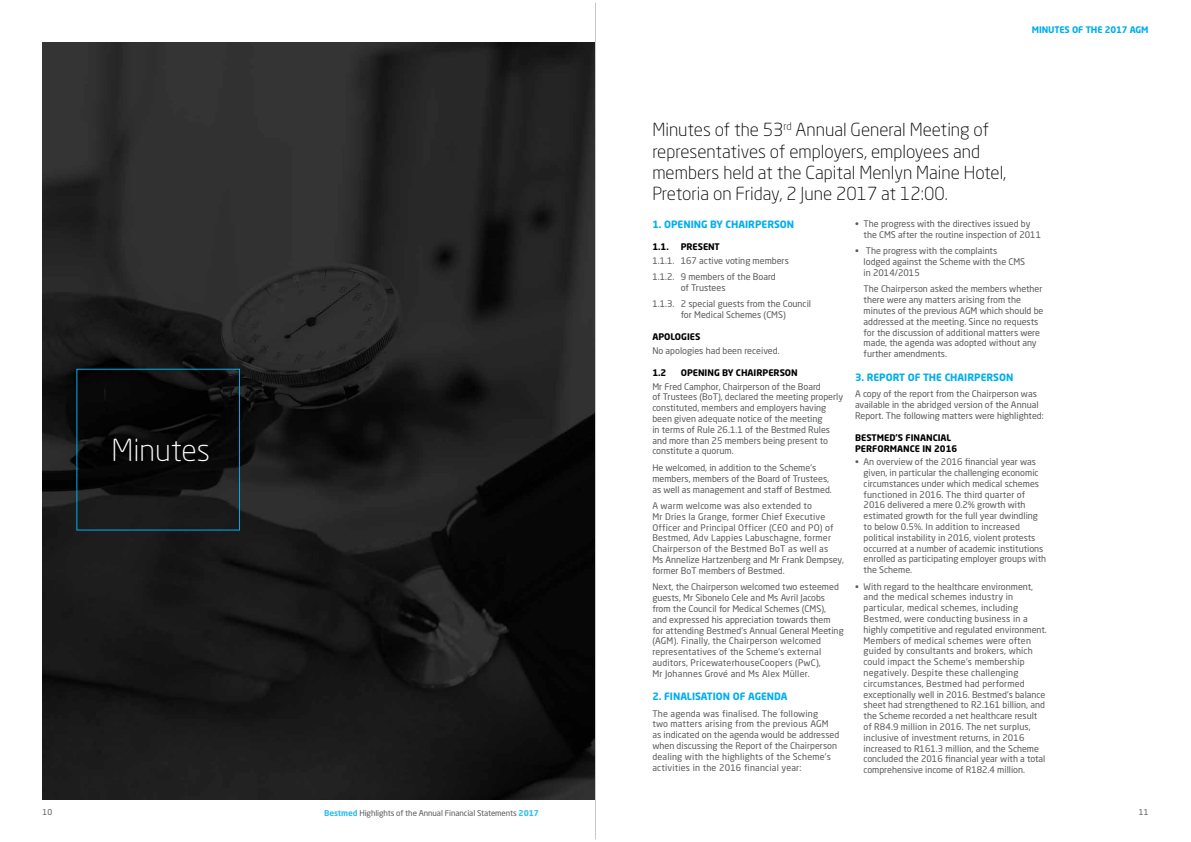
<style>
.page{position:relative;width:1191px;height:842px;background:#fff}
.page>*{position:absolute;margin:0;border:0;box-sizing:border-box;transform-origin:0 0}
.t1{font:300 30px "Neo Sans Std";color:#fff}
.t2{font:300 17.8px/21.4px "Neo Sans Std";color:#000}
.t3{font:700 10px "Neo Sans Std";color:#00aeef}
.t4{font:9px/10.8px "Neo Sans Std";color:#58595b}
.t5{font:9px/10.8px "Neo Sans Std";letter-spacing:.02em;color:#58595b}
.t6{font:700 9px/10.8px "Neo Sans Std";color:#000}
.t7{font:700 9px "Neo Sans Std";letter-spacing:-.01em;color:#00aeef}
.t8{font:8px "Neo Sans Std";letter-spacing:-.01em;color:#58595b}
.s1{font-weight:700;color:#33bef2}
</style>
<div class="page">
<img style="left:43px;top:42px;width:552px;height:757px">
<hr style="left:595px;top:3px;width:1px;height:836px;background:#c7c8ca">
<h1 class="t1" style="left:111px;top:432px;width:100px">Minutes</h1>
<p class="t7" style="left:1031px;top:24px;width:118px">MINUTES OF THE 2017 AGM</p>
<h2 class="t2" style="left:652px;top:119px;width:355px">Minutes of the 53<sup>rd</sup> Annual General Meeting of representatives of employers, employees and members held at the Capital Menlyn Maine Hotel, Pretoria on Friday, 2 June 2017 at 12:00.</h2>
<p class="t3" style="left:652px;top:218px;width:143px">1. OPENING BY CHAIRPERSON</p>
<p class="t6" style="left:652px;top:241px;width:18px">1.1.</p>
<p class="t6" style="left:680px;top:241px;width:41px">PRESENT</p>
<p class="t4" style="left:652px;top:252px;width:138px;line-height:16.5px">1.1.1. 167 active voting members<br>1.1.2. 9 members of the Board</p>
<p class="t4" style="left:652px;top:279px;width:160px;line-height:16.5px;text-indent:28px">of Trustees<br>1.1.3. 2 special guests from the Council</p>
<p class="t4" style="left:680px;top:309px;width:107px">for Medical Schemes (CMS)</p>
<p class="t6" style="left:652px;top:331px;width:49px">APOLOGIES</p>
<p class="t4" style="left:652px;top:345px;width:129px">No apologies had been received.</p>
<p class="t6" style="left:652px;top:367px;width:16px">1.2</p>
<p class="t6" style="left:680px;top:367px;width:119px">OPENING BY CHAIRPERSON</p>
<p class="t4" style="left:652px;top:381px;width:192px">Mr Fred Camphor, Chairperson of the Board<br>of Trustees (BoT), declared the meeting properly constituted, members and employers having been given adequate notice of the meeting<br>in terms of Rule 26.1.1 of the Bestmed Rules and more than 25 members being present to constitute a quorum.</p>
<p class="t4" style="left:652px;top:462px;width:181px">He welcomed, in addition to the Scheme’s members, members of the Board of Trustees, as well as management and staff of Bestmed.</p>
<p class="t5" style="left:652px;top:500px;width:193px">A warm welcome was also extended to<br>Mr Dries la Grange, former Chief Executive Officer and Principal Officer (CEO and PO) of Bestmed, Adv Lappies Labuschagne, former Chairperson of the Bestmed BoT as well as<br>Ms Annelize Hartzenberg and Mr Frank Dempsey, former BoT members of Bestmed.</p>
<p class="t4" style="left:652px;top:581px;width:193px">Next, the Chairperson welcomed two esteemed guests, Mr Sibonelo Cele and Ms Avril Jacobs from the Council for Medical Schemes (CMS),<br>and expressed his appreciation towards them for attending Bestmed’s Annual General Meeting (AGM). Finally, the Chairperson welcomed representatives of the Scheme’s external auditors, PricewaterhouseCoopers (PwC),<br>Mr Johannes Grové and Ms Alex Müller.</p>
<p class="t3" style="left:652px;top:690px;width:137px">2. FINALISATION OF AGENDA</p>
<p class="t5" style="left:652px;top:708px;width:188px">The agenda was finalised. The following<br>two matters arising from the previous AGM as indicated on the agenda would be addressed when discussing the Report of the Chairperson dealing with the highlights of the Scheme’s activities in the 2016 financial year:</p>
<p class="t4" style="left:863px;top:218px;width:179px;text-indent:-9px">• The progress with the directives issued by the CMS after the routine inspection of 2011</p>
<p class="t4" style="left:863px;top:245px;width:163px;text-indent:-9px">• The progress with the complaints lodged against the Scheme with the CMS in 2014/2015</p>
<p class="t4" style="left:863px;top:283px;width:181px">The Chairperson asked the members whether there were any matters arising from the minutes of the previous AGM which should be addressed at the meeting. Since no requests for the discussion of additional matters were made, the agenda was adopted without any further amendments.</p>
<p class="t3" style="left:855px;top:370px;width:160px">3. REPORT OF THE CHAIRPERSON</p>
<p class="t4" style="left:855px;top:388px;width:190px">A copy of the report from the Chairperson was available in the abridged version of the Annual<br>Report. The following matters were highlighted:</p>
<p class="t6" style="left:855px;top:432px;width:104px">BESTMED’S FINANCIAL<br>PERFORMANCE IN 2016</p>
<p class="t4" style="left:863px;top:456px;width:184px;text-indent:-9px">• An overview of the 2016 financial year was given, in particular the challenging economic circumstances under which medical schemes functioned in 2016. The third quarter of 2016 delivered a mere 0.2% growth with estimated growth for the full year dwindling to below 0.5%. In addition to increased political instability in 2016, violent protests occurred at a number of academic institutions enrolled as participating employer groups with the Scheme.</p>
<p class="t4" style="left:863px;top:581px;width:185px;text-indent:-9px">• With regard to the healthcare environment, and the medical schemes industry in particular, medical schemes, including Bestmed, were conducting business in a highly competitive and regulated environment.<br>Members of medical schemes were often guided by consultants and brokers, which could impact the Scheme’s membership negatively. Despite these challenging circumstances, Bestmed had performed exceptionally well in 2016. Bestmed’s balance sheet had strengthened to R2.161 billion, and the Scheme recorded a net healthcare result of R84.9 million in 2016. The net surplus, inclusive of investment returns, in 2016 increased to R161.3 million, and the Scheme concluded the 2016 financial year with a total comprehensive income of R182.4 million.</p>
<p class="t8" style="left:43px;top:807px;width:11px">10</p>
<p class="t8" style="left:324px;top:808px;width:216px"><span class="s1">Bestmed</span> Highlights of the Annual Financial Statements <span class="s1">2017</span></p>
<p class="t8" style="left:1139px;top:807px;width:11px">11</p>
</div>
